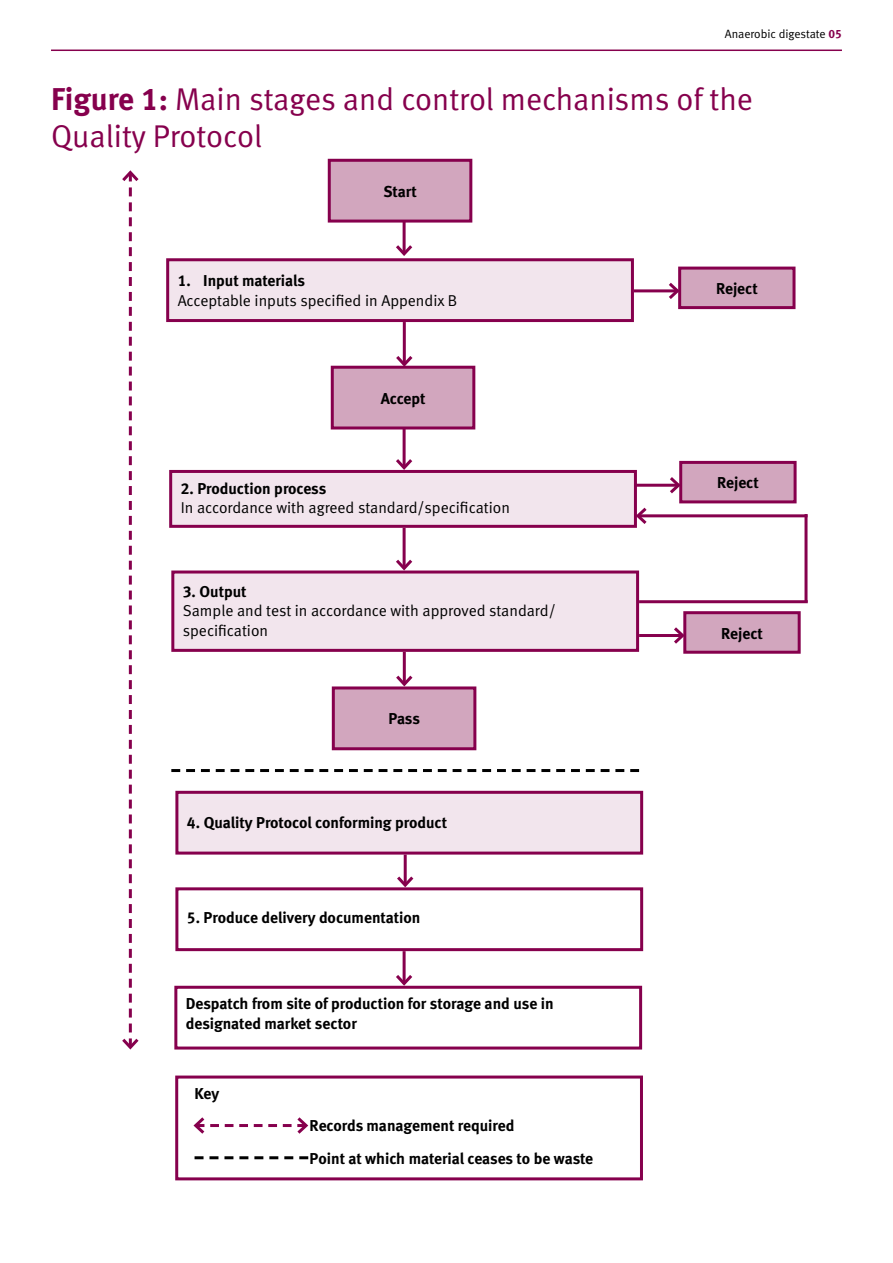
<style>
.page{position:relative;width:893px;height:1263px;background:#fff}
.page>*{position:absolute;margin:0;border:0;box-sizing:border-box;transform-origin:0 0}
.t1{font:31.5px/37.5px "EA Meta Normal";color:#86004d}
.t2{font:700 15.75px/19.5px "EA Meta";color:#000}
.t3{font:15.75px/19.5px "EA Meta Normal";color:#000}
.t4{font:12px "EA Meta Normal";letter-spacing:-.005em;color:#000}
.s1{font-family:"EA Meta";font-weight:700;color:#86004d}
.s2{font-family:"EA Meta";font-weight:700}
</style>
<div class="page">
<hr style="left:51px;top:50px;width:791px;height:1px;background:#86004d">
<div style="left:329px;top:160px;width:142px;height:61px;background:#d2a6be"></div>
<div style="left:328px;top:159px;width:144px;height:64px;border:3px solid #86004d"></div>
<div style="left:168px;top:260px;width:464px;height:61px;background:#f2e5ed"></div>
<div style="left:166px;top:258px;width:468px;height:64px;border:3px solid #86004d"></div>
<div style="left:171px;top:471px;width:464px;height:55px;background:#f2e5ed"></div>
<div style="left:169px;top:470px;width:468px;height:58px;border:3px solid #86004d"></div>
<div style="left:173px;top:572px;width:465px;height:78px;background:#f2e5ed"></div>
<div style="left:171px;top:570px;width:468px;height:82px;border:3px solid #86004d"></div>
<div style="left:332px;top:367px;width:142px;height:61px;background:#d2a6be"></div>
<div style="left:331px;top:366px;width:144px;height:63px;border:3px solid #86004d"></div>
<div style="left:175px;top:887px;width:468px;height:64px;border:3px solid #86004d"></div>
<div style="left:174px;top:986px;width:468px;height:63px;border:3px solid #86004d"></div>
<svg style="left:171px;top:769px;width:468px;height:3px"></svg>
<hr style="left:403px;top:221px;width:3px;height:33px;background:#86004d">
<svg style="left:396px;top:242px;width:17px;height:14px"></svg>
<hr style="left:403px;top:427px;width:3px;height:41px;background:#86004d">
<svg style="left:393px;top:456px;width:22px;height:16px"></svg>
<hr style="left:403px;top:322px;width:3px;height:43px;background:#86004d">
<svg style="left:393px;top:353px;width:23px;height:16px"></svg>
<hr style="left:638px;top:514px;width:169px;height:3px;background:#86004d">
<svg style="left:633px;top:504px;width:17px;height:23px"></svg>
<div style="left:333px;top:688px;width:142px;height:61px;background:#d2a6be"></div>
<div style="left:332px;top:686px;width:144px;height:64px;border:3px solid #86004d"></div>
<hr style="left:403px;top:652px;width:3px;height:32px;background:#86004d">
<svg style="left:393px;top:672px;width:23px;height:17px"></svg>
<div style="left:177px;top:792px;width:465px;height:61px;background:#f2e5ed"></div>
<div style="left:175px;top:791px;width:468px;height:63px;border:3px solid #86004d"></div>
<hr style="left:404px;top:854px;width:3px;height:31px;background:#86004d">
<svg style="left:394px;top:873px;width:23px;height:16px"></svg>
<div style="left:680px;top:268px;width:114px;height:40px;background:#d2a6be"></div>
<div style="left:678px;top:267px;width:117px;height:42px;border:3px solid #86004d"></div>
<hr style="left:634px;top:289px;width:43px;height:3px;background:#86004d">
<svg style="left:666px;top:280px;width:16px;height:22px"></svg>
<hr style="left:804px;top:514px;width:3px;height:88px;background:#86004d">
<hr style="left:639px;top:600px;width:169px;height:3px;background:#86004d">
<svg style="left:122px;top:170px;width:17px;height:880px"></svg>
<hr style="left:403px;top:951px;width:3px;height:32px;background:#86004d">
<svg style="left:393px;top:972px;width:22px;height:16px"></svg>
<hr style="left:403px;top:528px;width:3px;height:40px;background:#86004d">
<svg style="left:393px;top:556px;width:22px;height:17px"></svg>
<div style="left:681px;top:462px;width:114px;height:40px;background:#d2a6be"></div>
<div style="left:679px;top:461px;width:118px;height:42px;border:3px solid #86004d"></div>
<hr style="left:635px;top:484px;width:43px;height:3px;background:#86004d">
<svg style="left:667px;top:474px;width:16px;height:22px"></svg>
<div style="left:685px;top:613px;width:114px;height:39px;background:#d2a6be"></div>
<div style="left:683px;top:611px;width:118px;height:43px;border:3px solid #86004d"></div>
<hr style="left:639px;top:634px;width:44px;height:3px;background:#86004d">
<svg style="left:674px;top:624px;width:13px;height:23px"></svg>
<svg style="left:193px;top:1117px;width:116px;height:17px"></svg>
<svg style="left:195px;top:1156px;width:113px;height:3px"></svg>
<div style="left:175px;top:1075px;width:468px;height:105px;border:3px solid #86004d"></div>
<p class="t4" style="left:725px;top:27px;width:119px">Anaerobic digestate <span class="s1">05</span></p>
<h1 class="t1" style="left:51px;top:80px;width:703px"><span class="s2">Figure 1:</span> Main stages and control mechanisms of the<br>Quality Protocol</h1>
<p class="t2" style="left:383px;top:181px;width:35px">Start</p>
<p class="t2" style="left:178px;top:271px;width:129px">1. Input materials</p>
<p class="t3" style="left:178px;top:290px;width:281px">Acceptable inputs specified in Appendix B</p>
<p class="t2" style="left:381px;top:388px;width:46px">Accept</p>
<p class="t2" style="left:181px;top:478px;width:147px">2. Production process</p>
<p class="t3" style="left:181px;top:498px;width:331px">In accordance with agreed standard/specification</p>
<p class="t2" style="left:183px;top:581px;width:65px">3. Output</p>
<p class="t3" style="left:183px;top:601px;width:374px">Sample and test in accordance with approved standard/ specification</p>
<p class="t2" style="left:388px;top:709px;width:33px">Pass</p>
<p class="t2" style="left:187px;top:812px;width:262px">4. Quality Protocol conforming product</p>
<p class="t2" style="left:187px;top:908px;width:235px">5. Produce delivery documentation</p>
<p class="t2" style="left:186px;top:994px;width:369px">Despatch from site of production for storage and use in designated market sector</p>
<p class="t2" style="left:195px;top:1084px;width:26px">Key</p>
<p class="t2" style="left:310px;top:1109px;width:285px;line-height:32.2px">Records management required<br>Point at which material ceases to be waste</p>
<p class="t2" style="left:716px;top:279px;width:43px">Reject</p>
<p class="t2" style="left:717px;top:473px;width:43px">Reject</p>
<p class="t2" style="left:721px;top:623px;width:43px">Reject</p>
</div>
